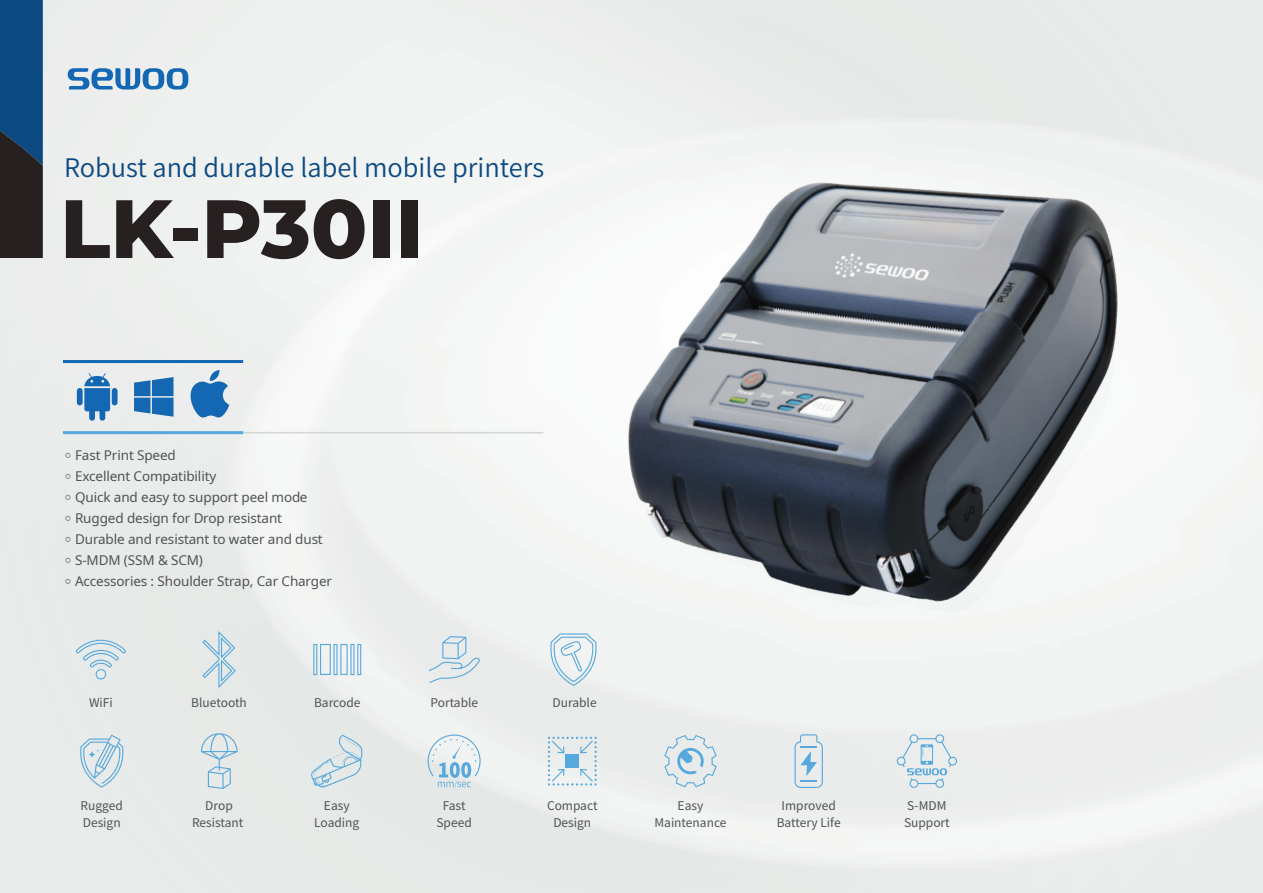
<style>
.page{position:relative;width:1263px;height:893px;background:#fff}
.page>*{position:absolute;margin:0;border:0;box-sizing:border-box;transform-origin:0 0}
.t1{font:800 82.5px "Montserrat";color:#262021}
.t2{font:600 25.5px "Noto Sans CJ Kkr";color:#0c4982}
.t3{font:13.5px/21px "Noto Sans";letter-spacing:-.01em;color:#515253}
.t4{font:12px/16.5px "Noto Sans CJ Kkr";color:#515253;text-align:center}
.s1{color:#7e8182}
</style>
<div class="page">
<svg style="left:0;top:0;width:43px;height:258px;background:#183859"></svg>
<svg style="left:68px;top:68px;width:120px;height:21px;background:#74a3cc"></svg>
<hr style="left:243px;top:432px;width:300px;height:1px;background:#d3d6d5">
<hr style="left:63px;top:431px;width:180px;height:3px;background:#57a8dd">
<hr style="left:63px;top:360px;width:180px;height:3px;background:#1467b3">
<svg style="left:134px;top:377px;width:39px;height:40px;background:#4284bf"></svg>
<svg style="left:188px;top:370px;width:41px;height:48px;background:#6c9dca"></svg>
<svg style="left:77px;top:373px;width:41px;height:48px;background:#74a3cc"></svg>
<svg style="left:202px;top:631px;width:34px;height:57px;background:#cbdde4"></svg>
<svg style="left:357px;top:644px;width:4px;height:31px"></svg>
<svg style="left:313px;top:644px;width:4px;height:31px"></svg>
<svg style="left:353px;top:644px;width:1px;height:31px"></svg>
<svg style="left:320px;top:644px;width:33px;height:31px"></svg>
<svg style="left:333px;top:644px;width:5px;height:31px"></svg>
<svg style="left:76px;top:640px;width:50px;height:39px;background:#d0dfe7"></svg>
<svg style="left:664px;top:735px;width:53px;height:52px;background:#cedfe7"></svg>
<svg style="left:310px;top:735px;width:53px;height:52px;background:#d2e0e5"></svg>
<svg style="left:201px;top:733px;width:37px;height:56px;background:#cedee5"></svg>
<svg style="left:429px;top:636px;width:51px;height:47px;background:#d7e3e8"></svg>
<svg style="left:550px;top:633px;width:46px;height:53px"></svg>
<svg style="left:80px;top:735px;width:43px;height:53px;background:#c9dce6"></svg>
<svg style="left:548px;top:737px;width:49px;height:48px;background:#cee0e9"></svg>
<svg style="left:794px;top:734px;width:29px;height:54px;background:#c7dce6"></svg>
<svg style="left:897px;top:734px;width:60px;height:54px;background:#d3e1e9"></svg>
<svg style="left:428px;top:734px;width:53px;height:54px"></svg>
<img style="left:574px;top:118px;width:619px;height:546px">
<h2 class="t2" style="left:64px;top:153px;width:482px">Robust and durable label mobile printers</h2>
<h1 class="t1" style="left:60px;top:168px;width:365px">LK-P30II</h1>
<p class="t3" style="left:64px;top:445px;width:270px"><span class="s1">⸰</span> Fast Print Speed<br><span class="s1">⸰</span> Excellent Compatibility<br><span class="s1">⸰</span> Quick and easy to support peel mode<br><span class="s1">⸰</span> Rugged design for Drop resistant<br><span class="s1">⸰</span> Durable and resistant to water and dust <span class="s1">⸰</span> S-MDM (SSM &amp; SCM)<br><span class="s1">⸰</span> Accessories : Shoulder Strap, Car Charger</p>
<p class="t4" style="left:89px;top:695px;width:25px">WiFi</p>
<p class="t4" style="left:191px;top:695px;width:57px">Bluetooth</p>
<p class="t4" style="left:314px;top:695px;width:48px">Barcode</p>
<p class="t4" style="left:430px;top:695px;width:49px">Portable</p>
<p class="t4" style="left:553px;top:695px;width:46px">Durable</p>
<p class="t4" style="left:81px;top:798px;width:44px;text-align:left">Rugged<br>Design</p>
<p class="t4" style="left:192px;top:798px;width:53px">Drop<br>Resistant</p>
<p class="t4" style="left:777px;top:798px;width:65px">Improved<br>Battery Life</p>
<p class="t4" style="left:904px;top:798px;width:47px;text-align:left">S-MDM<br>Support</p>
<p class="t4" style="left:547px;top:798px;width:52px">Compact<br>Design</p>
<p class="t4" style="left:654px;top:798px;width:74px">Easy<br>Maintenance</p>
<p class="t4" style="left:314px;top:798px;width:47px">Easy<br>Loading</p>
<p class="t4" style="left:436px;top:798px;width:37px">Fast<br>Speed</p>
</div>
